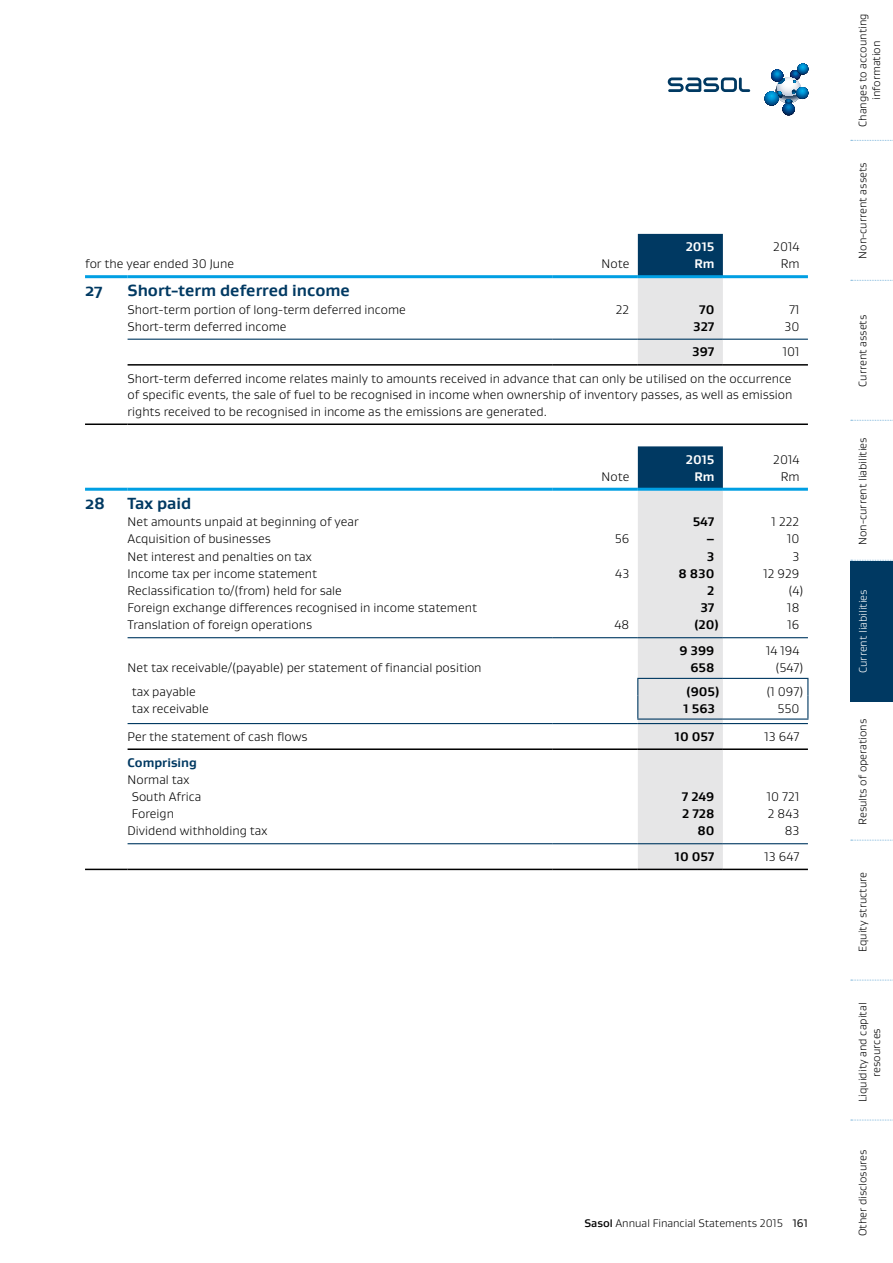
<style>
.page{position:relative;width:893px;height:1263px;background:#fff}
.page>*{position:absolute;margin:0;border:0;box-sizing:border-box;transform-origin:0 0}
.t1{font:700 16.5px "Gustan";color:#003962}
.t2{font:300 12.75px/26.4px "Gustan";color:#000}
.t3{font:700 12.75px "Gustan";color:#000}
.t4{font:700 12.75px "Gustan";color:#fff}
.t5{font:700 12.75px "Gustan";color:#003962}
.t6{font:300 11.25px/13.5px "Gustan";color:#000;text-align:center}
.t7{font:300 11.25px "Gustan";color:#fff}
.t8{font:11.25px "Gustan";color:#000}
.s1{font-weight:500}
</style>
<div class="page">
<svg style="left:851px;top:140px;width:42px;height:1px"></svg>
<svg style="left:851px;top:280px;width:42px;height:1px"></svg>
<svg style="left:851px;top:420px;width:42px;height:1px"></svg>
<svg style="left:851px;top:560px;width:42px;height:1px"></svg>
<svg style="left:851px;top:840px;width:42px;height:1px"></svg>
<svg style="left:851px;top:980px;width:42px;height:1px"></svg>
<svg style="left:851px;top:1120px;width:42px;height:1px"></svg>
<svg style="left:765px;top:64px;width:43px;height:51px"></svg>
<svg style="left:668px;top:77px;width:82px;height:15px"></svg>
<div style="left:850px;top:561px;width:43px;height:140px;background:#003962"></div>
<svg style="left:638px;top:234px;width:85px;height:130px;background:#9aadbb"></svg>
<hr style="left:85px;top:275px;width:43px;height:3px;background:#009fe3">
<hr style="left:128px;top:275px;width:425px;height:3px;background:#009fe3">
<hr style="left:553px;top:275px;width:85px;height:3px;background:#009fe3">
<hr style="left:638px;top:275px;width:85px;height:3px;background:#009fe3">
<hr style="left:723px;top:275px;width:85px;height:3px;background:#009fe3">
<hr style="left:128px;top:339px;width:425px;height:1px;background:#003962">
<hr style="left:553px;top:339px;width:85px;height:1px;background:#003962">
<hr style="left:638px;top:339px;width:85px;height:1px;background:#003962">
<hr style="left:723px;top:339px;width:85px;height:1px;background:#003962">
<hr style="left:128px;top:364px;width:425px;height:2px;background:#000">
<hr style="left:553px;top:364px;width:85px;height:2px;background:#000">
<hr style="left:638px;top:364px;width:85px;height:2px;background:#000">
<hr style="left:723px;top:364px;width:85px;height:2px;background:#000">
<hr style="left:85px;top:423px;width:43px;height:2px;background:#000">
<hr style="left:128px;top:423px;width:680px;height:2px;background:#000">
<hr style="left:85px;top:488px;width:43px;height:3px;background:#009fe3">
<hr style="left:128px;top:488px;width:425px;height:3px;background:#009fe3">
<hr style="left:553px;top:488px;width:85px;height:3px;background:#009fe3">
<hr style="left:723px;top:488px;width:85px;height:3px;background:#009fe3">
<hr style="left:128px;top:637px;width:425px;height:1px;background:#003962">
<hr style="left:553px;top:637px;width:85px;height:1px;background:#003962">
<hr style="left:723px;top:637px;width:85px;height:1px;background:#003962">
<hr style="left:723px;top:678px;width:85px;height:1px;background:#003962">
<svg style="left:637px;top:446px;width:86px;height:423px;background:#ccd3d9"></svg>
<svg style="left:807px;top:679px;width:1px;height:39px"></svg>
<hr style="left:637px;top:718px;width:86px;height:2px;background:#003962">
<hr style="left:723px;top:718px;width:85px;height:2px;background:#003962">
<hr style="left:128px;top:723px;width:425px;height:1px;background:#003962">
<hr style="left:553px;top:723px;width:85px;height:1px;background:#003962">
<hr style="left:638px;top:723px;width:85px;height:1px;background:#003962">
<hr style="left:723px;top:723px;width:85px;height:1px;background:#003962">
<hr style="left:128px;top:843px;width:425px;height:1px;background:#003962">
<hr style="left:553px;top:843px;width:85px;height:1px;background:#003962">
<hr style="left:638px;top:843px;width:85px;height:1px;background:#003962">
<hr style="left:723px;top:843px;width:85px;height:1px;background:#003962">
<hr style="left:128px;top:748px;width:425px;height:2px;background:#000">
<hr style="left:553px;top:748px;width:85px;height:2px;background:#000">
<hr style="left:638px;top:748px;width:85px;height:2px;background:#000">
<hr style="left:723px;top:748px;width:85px;height:2px;background:#000">
<hr style="left:85px;top:869px;width:43px;height:1px;background:#000">
<hr style="left:128px;top:869px;width:425px;height:1px;background:#000">
<hr style="left:553px;top:869px;width:85px;height:1px;background:#000">
<hr style="left:638px;top:869px;width:85px;height:1px;background:#000">
<hr style="left:723px;top:869px;width:85px;height:1px;background:#000">
<p class="t2" style="left:85px;top:250px;width:151px">for the year ended 30 June</p>
<p class="t4" style="left:686px;top:238px;width:30px">2015</p>
<p class="t2" style="left:773px;top:233px;width:28px">2014</p>
<p class="t2" style="left:602px;top:250px;width:29px">Note</p>
<p class="t4" style="left:694px;top:255px;width:22px">Rm</p>
<p class="t2" style="left:781px;top:250px;width:20px">Rm</p>
<p class="t1" style="left:85px;top:280px;width:19px">27</p>
<p class="t1" style="left:128px;top:280px;width:224px">Short-term deferred income</p>
<p class="t2" style="left:128px;top:296px;width:280px">Short-term portion of long-term deferred income</p>
<p class="t2" style="left:616px;top:296px;width:15px">22</p>
<p class="t3" style="left:699px;top:301px;width:17px">70</p>
<p class="t2" style="left:789px;top:296px;width:12px">71</p>
<p class="t2" style="left:128px;top:313px;width:160px">Short-term deferred income</p>
<p class="t3" style="left:693px;top:318px;width:23px">327</p>
<p class="t2" style="left:784px;top:313px;width:17px">30</p>
<p class="t3" style="left:692px;top:344px;width:24px">397</p>
<p class="t2" style="left:128px;top:338px;width:673px;text-indent:655px">101<br>Short-term deferred income relates mainly to amounts received in advance that can only be utilised on the occurrence</p>
<p class="t2" style="left:128px;top:386px;width:666px;line-height:16.5px">of specific events, the sale of fuel to be recognised in income when ownership of inventory passes, as well as emission rights received to be recognised in income as the emissions are generated.</p>
<p class="t4" style="left:686px;top:451px;width:30px">2015</p>
<p class="t2" style="left:773px;top:446px;width:28px">2014</p>
<p class="t2" style="left:602px;top:463px;width:29px">Note</p>
<p class="t4" style="left:694px;top:468px;width:22px">Rm</p>
<p class="t2" style="left:781px;top:463px;width:20px">Rm</p>
<p class="t1" style="left:85px;top:492px;width:22px">28</p>
<p class="t1" style="left:128px;top:492px;width:65px">Tax paid</p>
<p class="t2" style="left:128px;top:508px;width:233px">Net amounts unpaid at beginning of year</p>
<p class="t3" style="left:693px;top:513px;width:23px">547</p>
<p class="t2" style="left:772px;top:508px;width:29px">1 222</p>
<p class="t2" style="left:128px;top:525px;width:145px">Acquisition of businesses</p>
<p class="t2" style="left:615px;top:525px;width:16px">56</p>
<p class="t3" style="left:706px;top:530px;width:10px">–</p>
<p class="t2" style="left:787px;top:525px;width:14px">10</p>
<p class="t2" style="left:128px;top:543px;width:186px">Net interest and penalties on tax</p>
<p class="t3" style="left:707px;top:548px;width:9px">3</p>
<p class="t2" style="left:792px;top:543px;width:9px">3</p>
<p class="t2" style="left:128px;top:560px;width:191px">Income tax per income statement</p>
<p class="t2" style="left:615px;top:560px;width:16px">43</p>
<p class="t3" style="left:678px;top:565px;width:37px">8 830</p>
<p class="t2" style="left:763px;top:560px;width:38px">12 929</p>
<p class="t2" style="left:128px;top:577px;width:216px">Reclassification to/(from) held for sale</p>
<p class="t3" style="left:707px;top:582px;width:9px">2</p>
<p class="t2" style="left:788px;top:577px;width:17px">(4)</p>
<p class="t2" style="left:128px;top:594px;width:351px">Foreign exchange differences recognised in income statement</p>
<p class="t3" style="left:700px;top:599px;width:15px">37</p>
<p class="t2" style="left:787px;top:594px;width:14px">18</p>
<p class="t2" style="left:128px;top:611px;width:186px">Translation of foreign operations</p>
<p class="t2" style="left:615px;top:611px;width:16px">48</p>
<p class="t3" style="left:694px;top:616px;width:26px">(20)</p>
<p class="t2" style="left:788px;top:611px;width:13px">16</p>
<p class="t3" style="left:679px;top:642px;width:36px">9 399</p>
<p class="t2" style="left:766px;top:637px;width:35px">14 194</p>
<p class="t2" style="left:128px;top:654px;width:355px">Net tax receivable/(payable) per statement of financial position</p>
<p class="t3" style="left:690px;top:659px;width:26px">658</p>
<p class="t2" style="left:775px;top:654px;width:30px">(547)</p>
<p class="t2" style="left:132px;top:678px;width:65px">tax payable</p>
<p class="t3" style="left:686px;top:683px;width:35px">(905)</p>
<p class="t2" style="left:766px;top:678px;width:39px">(1 097)</p>
<p class="t2" style="left:132px;top:695px;width:78px">tax receivable</p>
<p class="t3" style="left:684px;top:700px;width:33px">1 563</p>
<p class="t2" style="left:777px;top:695px;width:23px">550</p>
<p class="t2" style="left:128px;top:723px;width:182px">Per the statement of cash flows</p>
<p class="t3" style="left:675px;top:728px;width:41px">10 057</p>
<p class="t2" style="left:764px;top:723px;width:36px">13 647</p>
<p class="t5" style="left:128px;top:754px;width:71px">Comprising</p>
<p class="t2" style="left:132px;top:770px;width:71px;line-height:17.1px;text-indent:-4px">Normal tax<br>South Africa</p>
<p class="t3" style="left:682px;top:788px;width:34px">7 249</p>
<p class="t2" style="left:767px;top:783px;width:34px">10 721</p>
<p class="t2" style="left:132px;top:800px;width:44px">Foreign</p>
<p class="t3" style="left:682px;top:805px;width:34px">2 728</p>
<p class="t2" style="left:768px;top:800px;width:33px">2 843</p>
<p class="t2" style="left:128px;top:817px;width:141px">Dividend withholding tax</p>
<p class="t3" style="left:697px;top:822px;width:19px">80</p>
<p class="t2" style="left:785px;top:817px;width:16px">83</p>
<p class="t3" style="left:675px;top:848px;width:41px">10 057</p>
<p class="t2" style="left:764px;top:843px;width:36px">13 647</p>
<p class="t6" style="left:584px;top:1216px;width:200px"><span class="s1">Sasol</span> Annual Financial Statements 2015</p>
<p class="t8" style="left:793px;top:1216px;width:17px">161</p>
<p class="t6" style="left:856px;top:127px;width:115px;rotate:-90deg">Changes to accounting information</p>
<p class="t6" style="left:856px;top:258px;width:97px;rotate:-90deg">Non-current assets</p>
<p class="t6" style="left:856px;top:387px;width:73px;rotate:-90deg">Current assets</p>
<p class="t6" style="left:856px;top:545px;width:109px;rotate:-90deg">Non-current liabilities</p>
<p class="t7" style="left:856px;top:673px;width:85px;rotate:-90deg">Current liabilities</p>
<p class="t6" style="left:856px;top:825px;width:108px;rotate:-90deg">Results of operations</p>
<p class="t6" style="left:856px;top:952px;width:82px;rotate:-90deg">Equity structure</p>
<p class="t6" style="left:856px;top:1102px;width:101px;rotate:-90deg">Liquidity and capital resources</p>
<p class="t6" style="left:856px;top:1236px;width:88px;rotate:-90deg">Other disclosures</p>
</div>
